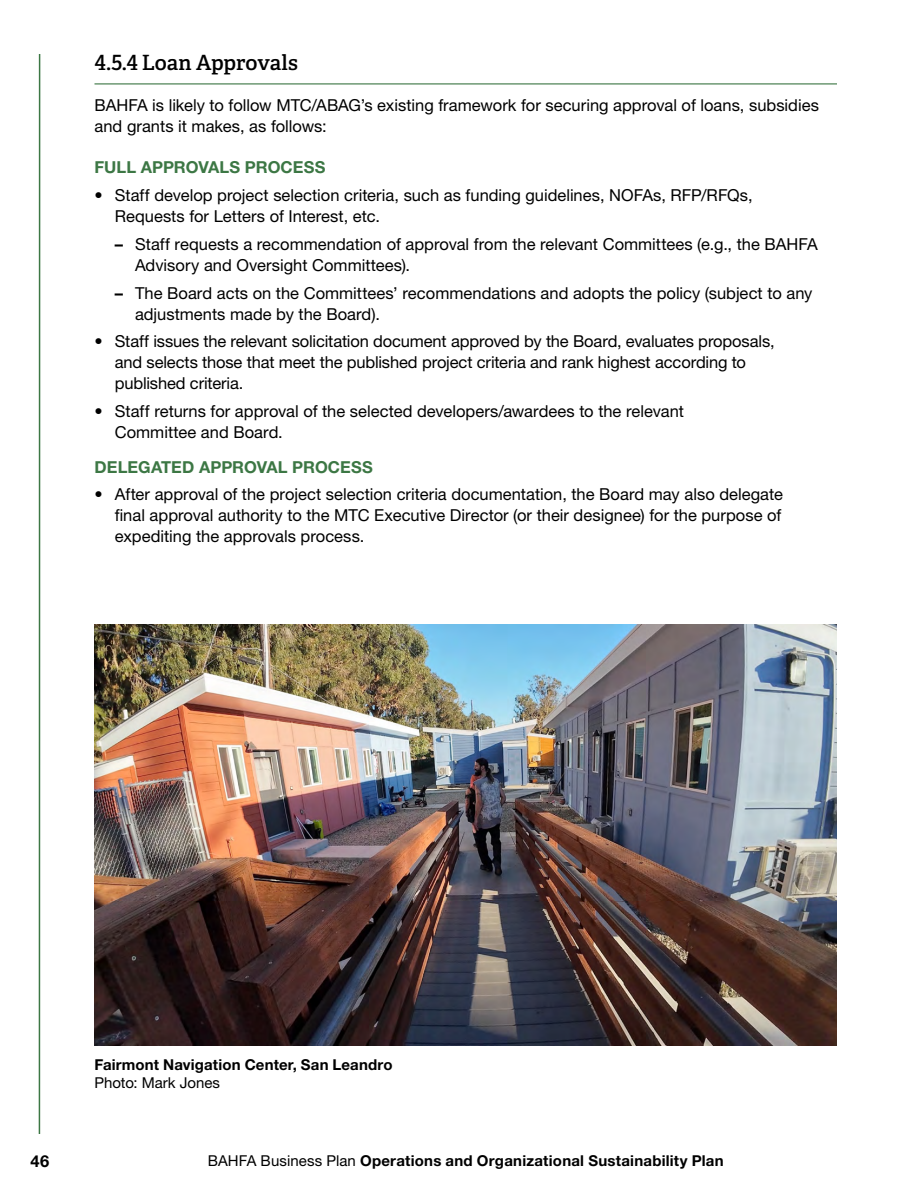
<style>
.page{position:relative;width:918px;height:1188px;background:#fff}
.page>*{position:absolute;margin:0;border:0;box-sizing:border-box;transform-origin:0 0}
.h1_Ch_4_5_Divider_Su{font:600 21px "Adelle";letter-spacing:-.005em;color:#000}
.t1{font:16.5px/21px "Helvetica Neue LT Std";color:#000}
.h2_Chapter_Divider_S{font:700 16.5px "Helvetica Neue LT Std";color:#3c7744}
.t2{font:700 16.5px "Helvetica Neue LT Std";color:#000}
.p_Photo_Description{font:700 15px "Helvetica Neue LT Std";letter-spacing:.015em;color:#000}
.p_Photo_Description-2{font:15px "Helvetica Neue LT Std";color:#000}
.s1{font-weight:700}
.s2{font-weight:400}
</style>
<div class="page">
<hr style="left:39px;top:54px;width:1px;height:1080px;background:#3c7744">
<hr style="left:94px;top:83px;width:743px;height:1px;background:#3c7744">
<img style="left:94px;top:624px;width:743px;height:421px">
<h1 class="h1_Ch_4_5_Divider_Su" style="left:94px;top:49px;width:205px">4.5.4 Loan Approvals</h1>
<p class="t1" style="left:94px;top:95px;width:726px">BAHFA is likely to follow MTC/ABAG’s existing framework for securing approval of loans, subsidies and grants it makes, as follows:</p>
<h2 class="h2_Chapter_Divider_S" style="left:94px;top:157px;width:232px">FULL APPROVALS PROCESS</h2>
<p class="t1" style="left:115px;top:185px;width:640px;text-indent:-20px">• Staff develop project selection criteria, such as funding guidelines, NOFAs, RFP/RFQs,<br>Requests for Letters of Interest, etc.</p>
<p class="t1" style="left:135px;top:233px;width:684px;text-indent:-20px"><span class="s1">–</span> Staff requests a recommendation of approval from the relevant Committees (e.g., the BAHFA<br>Advisory and Oversight Committees).</p>
<p class="t1" style="left:135px;top:282px;width:679px;text-indent:-20px"><span class="s1">–</span> The Board acts on the Committees’ recommendations and adopts the policy (subject to any adjustments made by the Board).</p>
<p class="t1" style="left:115px;top:331px;width:661px;text-indent:-20px">• Staff issues the relevant solicitation document approved by the Board, evaluates proposals, and selects those that meet the published project criteria and rank highest according to published criteria.</p>
<p class="t1" style="left:115px;top:401px;width:571px;text-indent:-20px">• Staff returns for approval of the selected developers/awardees to the relevant<br>Committee and Board.</p>
<h2 class="h2_Chapter_Divider_S" style="left:94px;top:457px;width:280px">DELEGATED APPROVAL PROCESS</h2>
<p class="t1" style="left:115px;top:484px;width:670px;text-align:justify;text-indent:-20px">• After approval of the project selection criteria documentation, the Board may also delegate final approval authority to the MTC Executive Director (or their designee) for the purpose of expediting the approvals process.</p>
<p class="p_Photo_Description" style="left:94px;top:1055px;width:300px">Fairmont Navigation Center, San Leandro</p>
<p class="p_Photo_Description-2" style="left:94px;top:1073px;width:127px">Photo: Mark Jones</p>
<p class="t2" style="left:31px;top:1151px;width:20px">46</p>
<p class="p_Photo_Description" style="left:208px;top:1152px;width:517px"><span class="s2">BAHFA Business Plan</span> Operations and Organizational Sustainability Plan</p>
</div>
